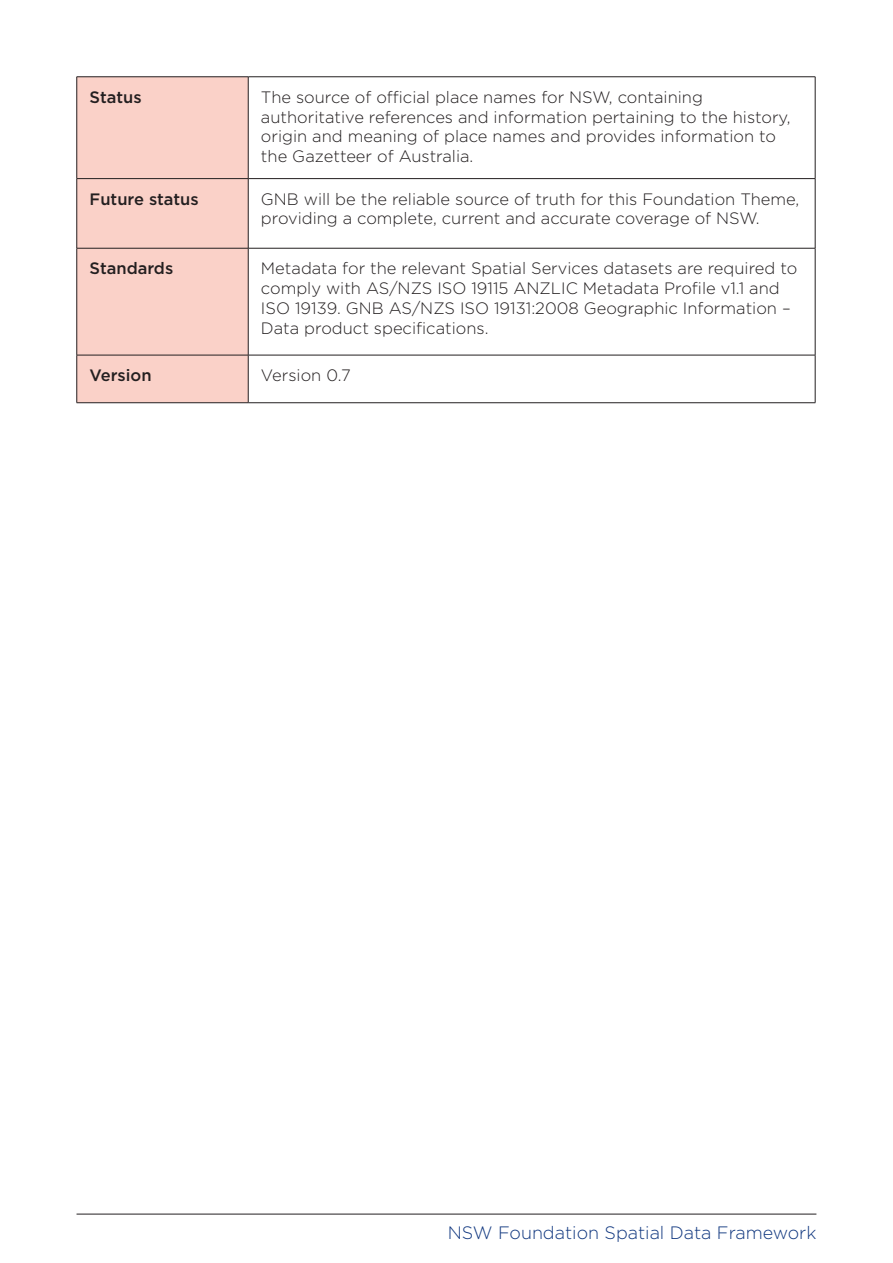
<style>
.page{position:relative;width:893px;height:1263px;background:#fff}
.page>*{position:absolute;margin:0;border:0;box-sizing:border-box;transform-origin:0 0}
.t1{font:300 18px "Gotham";color:#113880}
.Basic{font:300 16.5px/19.8px "Gotham";color:#231f20}
.Basic-2{font:500 16.5px "Gotham";color:#231f20}
</style>
<div class="page">
<hr style="left:77px;top:1214px;width:739px;height:1px;background:#231f20">
<div style="left:78px;top:78px;width:170px;height:324px;background:#fad1c8"></div>
<hr style="left:77px;top:77px;width:171px;height:1px;background:#231f20">
<hr style="left:77px;top:77px;width:1px;height:101px;background:#231f20">
<hr style="left:248px;top:77px;width:567px;height:1px;background:#231f20">
<hr style="left:248px;top:77px;width:1px;height:101px;background:#231f20">
<hr style="left:815px;top:77px;width:1px;height:101px;background:#231f20">
<hr style="left:77px;top:178px;width:171px;height:1px;background:#231f20">
<hr style="left:77px;top:179px;width:1px;height:69px;background:#231f20">
<hr style="left:248px;top:178px;width:567px;height:1px;background:#231f20">
<hr style="left:248px;top:179px;width:1px;height:69px;background:#231f20">
<hr style="left:815px;top:179px;width:1px;height:69px;background:#231f20">
<hr style="left:77px;top:248px;width:171px;height:1px;background:#231f20">
<hr style="left:77px;top:248px;width:1px;height:107px;background:#231f20">
<hr style="left:248px;top:248px;width:567px;height:1px;background:#231f20">
<hr style="left:248px;top:248px;width:1px;height:107px;background:#231f20">
<hr style="left:815px;top:248px;width:1px;height:107px;background:#231f20">
<hr style="left:77px;top:355px;width:171px;height:1px;background:#231f20">
<hr style="left:77px;top:355px;width:1px;height:47px;background:#231f20">
<hr style="left:248px;top:355px;width:567px;height:1px;background:#231f20">
<hr style="left:248px;top:355px;width:1px;height:47px;background:#231f20">
<hr style="left:815px;top:355px;width:1px;height:47px;background:#231f20">
<hr style="left:77px;top:402px;width:171px;height:1px;background:#231f20">
<hr style="left:248px;top:402px;width:567px;height:1px;background:#231f20">
<p class="Basic-2" style="left:90px;top:86px;width:54px">Status</p>
<p class="Basic" style="left:261px;top:87px;width:531px">The source of official place names for NSW, containing authoritative references and information pertaining to the history, origin and meaning of place names and provides information to the Gazetteer of Australia.</p>
<p class="Basic-2" style="left:90px;top:188px;width:111px">Future status</p>
<p class="Basic" style="left:261px;top:188px;width:540px">GNB will be the reliable source of truth for this Foundation Theme, providing a complete, current and accurate coverage of NSW.</p>
<p class="Basic-2" style="left:90px;top:258px;width:85px">Standards</p>
<p class="Basic" style="left:261px;top:258px;width:538px">Metadata for the relevant Spatial Services datasets are required to comply with AS/NZS ISO 19115 ANZLIC Metadata Profile v1.1 and ISO 19139. GNB AS/NZS ISO 19131:2008 Geographic Information – Data product specifications.</p>
<p class="Basic-2" style="left:90px;top:364px;width:64px">Version</p>
<p class="Basic" style="left:261px;top:365px;width:91px">Version 0.7</p>
<p class="t1" style="left:448px;top:1221px;width:370px">NSW Foundation Spatial Data Framework</p>
</div>
